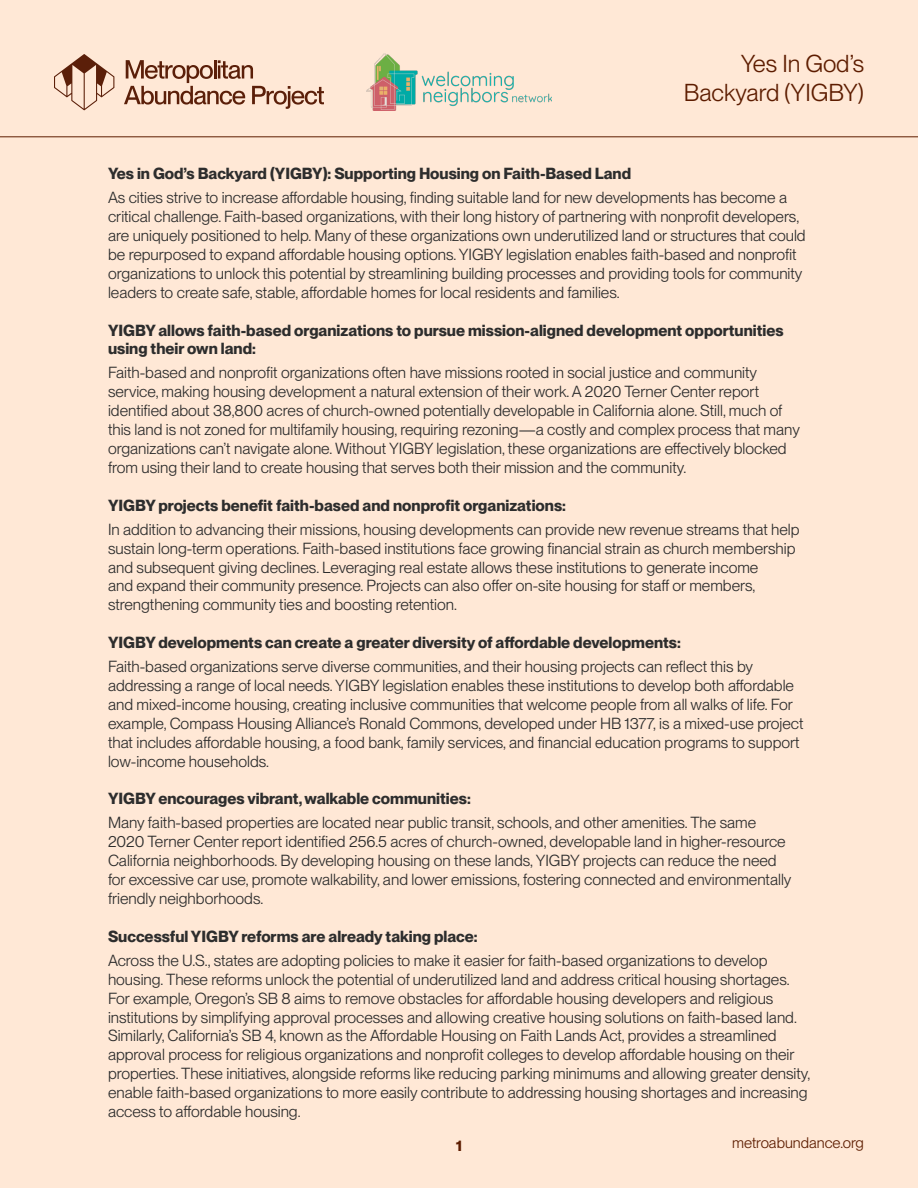
<style>
.page{position:relative;width:918px;height:1188px;background:#ffe8d6}
.page>*{position:absolute;margin:0;border:0;box-sizing:border-box;transform-origin:0 0}
.t1{font:24px/28.8px "PP Neue Montreal";color:#5d1c00;text-align:right}
.t2{font:15.75px/18.9px "PP Neue Montreal";color:#2d2d2d}
.t3{font:700 15.75px/18.9px "PP Neue Montreal";color:#2d2d2d}
.t4{font:15px "PP Neue Montreal";color:#5d1c00}
.t5{font:700 15px "PP Neue Montreal";color:#5d1c00}
</style>
<div class="page">
<svg style="left:54px;top:54px;width:60px;height:56px"></svg>
<svg style="left:124px;top:60px;width:200px;height:49px"></svg>
<hr style="left:0;top:136px;width:918px;height:1px;background:#5d1c00">
<img style="left:366px;top:54px;width:186px;height:56px">
<p class="t1" style="left:684px;top:49px;width:182px">Yes In God’s<br>Backyard (YIGBY)</p>
<p class="t3" style="left:108px;top:165px;width:525px">Yes in God’s Backyard (YIGBY): Supporting Housing on Faith-Based Land</p>
<p class="t2" style="left:108px;top:188px;width:699px">As cities strive to increase affordable housing, finding suitable land for new developments has become a critical challenge. Faith-based organizations, with their long history of partnering with nonprofit developers, are uniquely positioned to help. Many of these organizations own underutilized land or structures that could be repurposed to expand affordable housing options. YIGBY legislation enables faith-based and nonprofit organizations to unlock this potential by streamlining building processes and providing tools for community leaders to create safe, stable, affordable homes for local residents and families.</p>
<p class="t3" style="left:108px;top:321px;width:677px">YIGBY allows faith-based organizations to pursue mission-aligned development opportunities using their own land:</p>
<p class="t2" style="left:108px;top:363px;width:694px">Faith-based and nonprofit organizations often have missions rooted in social justice and community service, making housing development a natural extension of their work. A 2020 Terner Center report identified about 38,800 acres of church-owned potentially developable in California alone. Still, much of this land is not zoned for multifamily housing, requiring rezoning—a costly and complex process that many organizations can’t navigate alone. Without YIGBY legislation, these organizations are effectively blocked from using their land to create housing that serves both their mission and the community.</p>
<p class="t3" style="left:108px;top:496px;width:460px">YIGBY projects benefit faith-based and nonprofit organizations:</p>
<p class="t2" style="left:108px;top:520px;width:693px">In addition to advancing their missions, housing developments can provide new revenue streams that help sustain long-term operations. Faith-based institutions face growing financial strain as church membership and subsequent giving declines. Leveraging real estate allows these institutions to generate income<br>and expand their community presence. Projects can also offer on-site housing for staff or members, strengthening community ties and boosting retention.</p>
<p class="t3" style="left:108px;top:633px;width:574px">YIGBY developments can create a greater diversity of affordable developments:</p>
<p class="t2" style="left:108px;top:657px;width:697px">Faith-based organizations serve diverse communities, and their housing projects can reflect this by addressing a range of local needs. YIGBY legislation enables these institutions to develop both affordable and mixed-income housing, creating inclusive communities that welcome people from all walks of life. For example, Compass Housing Alliance’s Ronald Commons, developed under HB 1377, is a mixed-use project that includes affordable housing, a food bank, family services, and financial education programs to support low-income households.</p>
<p class="t3" style="left:108px;top:790px;width:364px">YIGBY encourages vibrant, walkable communities:</p>
<p class="t2" style="left:108px;top:813px;width:685px">Many faith-based properties are located near public transit, schools, and other amenities. The same 2020 Terner Center report identified 256.5 acres of church-owned, developable land in higher-resource California neighborhoods. By developing housing on these lands, YIGBY projects can reduce the need for excessive car use, promote walkability, and lower emissions, fostering connected and environmentally friendly neighborhoods.</p>
<p class="t3" style="left:108px;top:927px;width:371px">Successful YIGBY reforms are already taking place:</p>
<p class="t2" style="left:108px;top:951px;width:704px">Across the U.S., states are adopting policies to make it easier for faith-based organizations to develop housing. These reforms unlock the potential of underutilized land and address critical housing shortages.<br>For example, Oregon’s SB 8 aims to remove obstacles for affordable housing developers and religious institutions by simplifying approval processes and allowing creative housing solutions on faith-based land.<br>Similarly, California’s SB 4, known as the Affordable Housing on Faith Lands Act, provides a streamlined approval process for religious organizations and nonprofit colleges to develop affordable housing on their properties. These initiatives, alongside reforms like reducing parking minimums and allowing greater density, enable faith-based organizations to more easily contribute to addressing housing shortages and increasing access to affordable housing.</p>
<p class="t5" style="left:456px;top:1136px;width:7px">1</p>
<p class="t4" style="left:732px;top:1134px;width:133px">metroabundance.org</p>
</div>
